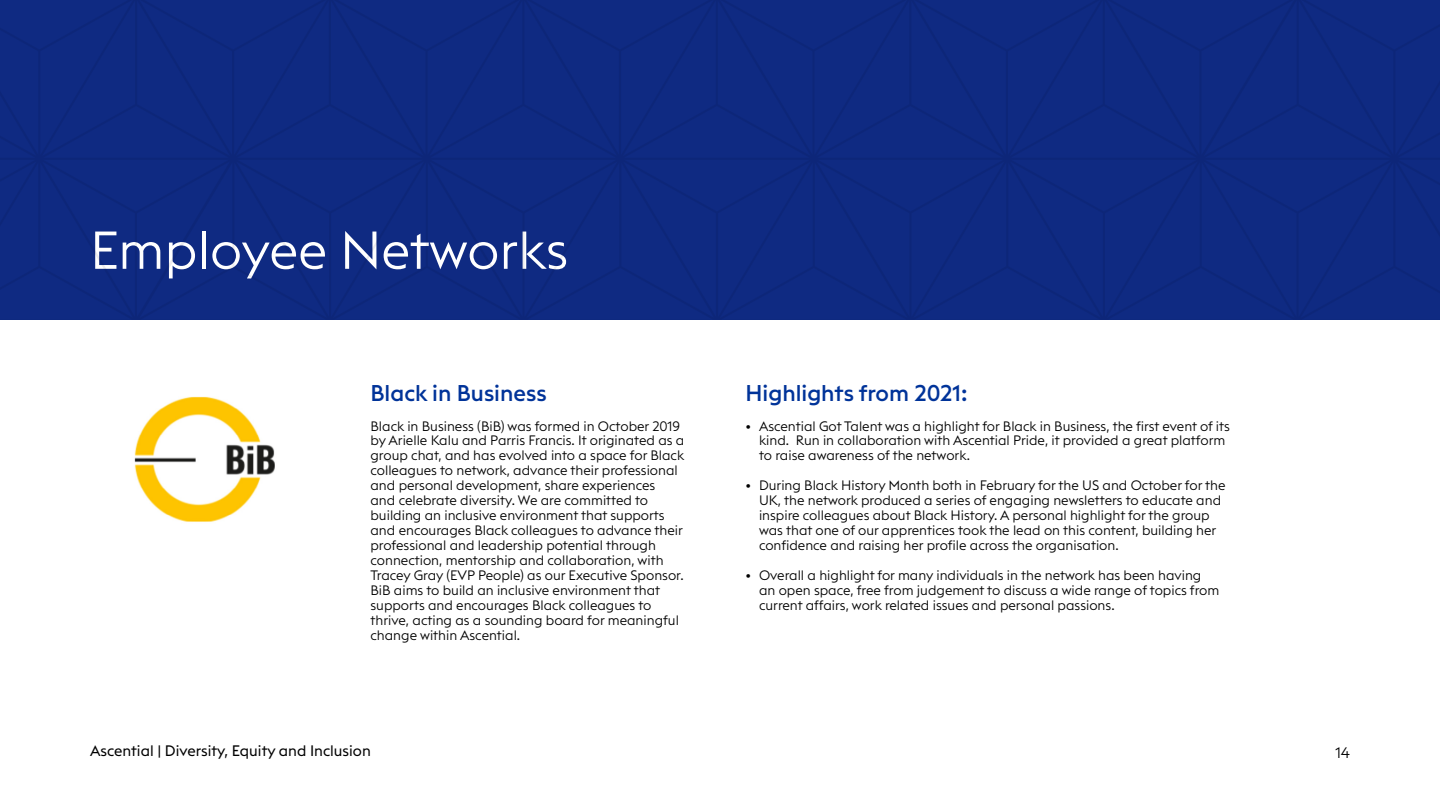
<style>
.page{position:relative;width:1440px;height:810px;background:#fff}
.page>*{position:absolute;margin:0;border:0;box-sizing:border-box;transform-origin:0 0}
.t1{font:300 52.5px "Euclid Triangle";color:#fff}
.t2{font:500 22.5px "Euclid Triangle";color:#039}
.t3{font:15px "Euclid Triangle";color:#000}
.t4{font:300 15px "Euclid Triangle";color:#000}
.t5{font:300 13.5px/15px "Euclid Triangle";color:#000}
</style>
<div class="page">
<div style="left:0;top:0;width:1440px;height:319px;background:#0f2a82"></div>
<img style="left:134px;top:396px;width:141px;height:126px">
<h1 class="t1" style="left:90px;top:217px;width:480px">Employee Networks</h1>
<h2 class="t2" style="left:370px;top:378px;width:178px">Black in Business</h2>
<p class="t5" style="left:370px;top:418px;width:315px">Black in Business (BiB) was formed in October 2019 by Arielle Kalu and Parris Francis. It originated as a group chat, and has evolved into a space for Black colleagues to network, advance their professional and personal development, share experiences<br>and celebrate diversity. We are committed to building an inclusive environment that supports and encourages Black colleagues to advance their professional and leadership potential through connection, mentorship and collaboration, with Tracey Gray (EVP People) as our Executive Sponsor.<br>BiB aims to build an inclusive environment that supports and encourages Black colleagues to thrive, acting as a sounding board for meaningful change within Ascential.</p>
<h2 class="t2" style="left:746px;top:378px;width:224px">Highlights from 2021:</h2>
<p class="t5" style="left:759px;top:418px;width:473px;text-indent:-14px">• Ascential Got Talent was a highlight for Black in Business, the first event of its kind. Run in collaboration with Ascential Pride, it provided a great platform to raise awareness of the network.</p>
<p class="t5" style="left:759px;top:478px;width:468px;text-indent:-14px">• During Black History Month both in February for the US and October for the UK, the network produced a series of engaging newsletters to educate and inspire colleagues about Black History. A personal highlight for the group was that one of our apprentices took the lead on this content, building her confidence and raising her profile across the organisation.</p>
<p class="t5" style="left:759px;top:568px;width:462px;text-indent:-14px">• Overall a highlight for many individuals in the network has been having an open space, free from judgement to discuss a wide range of topics from current affairs, work related issues and personal passions.</p>
<p class="t3" style="left:90px;top:741px;width:282px">Ascential | Diversity, Equity and Inclusion</p>
<p class="t4" style="left:1335px;top:743px;width:16px">14</p>
</div>
